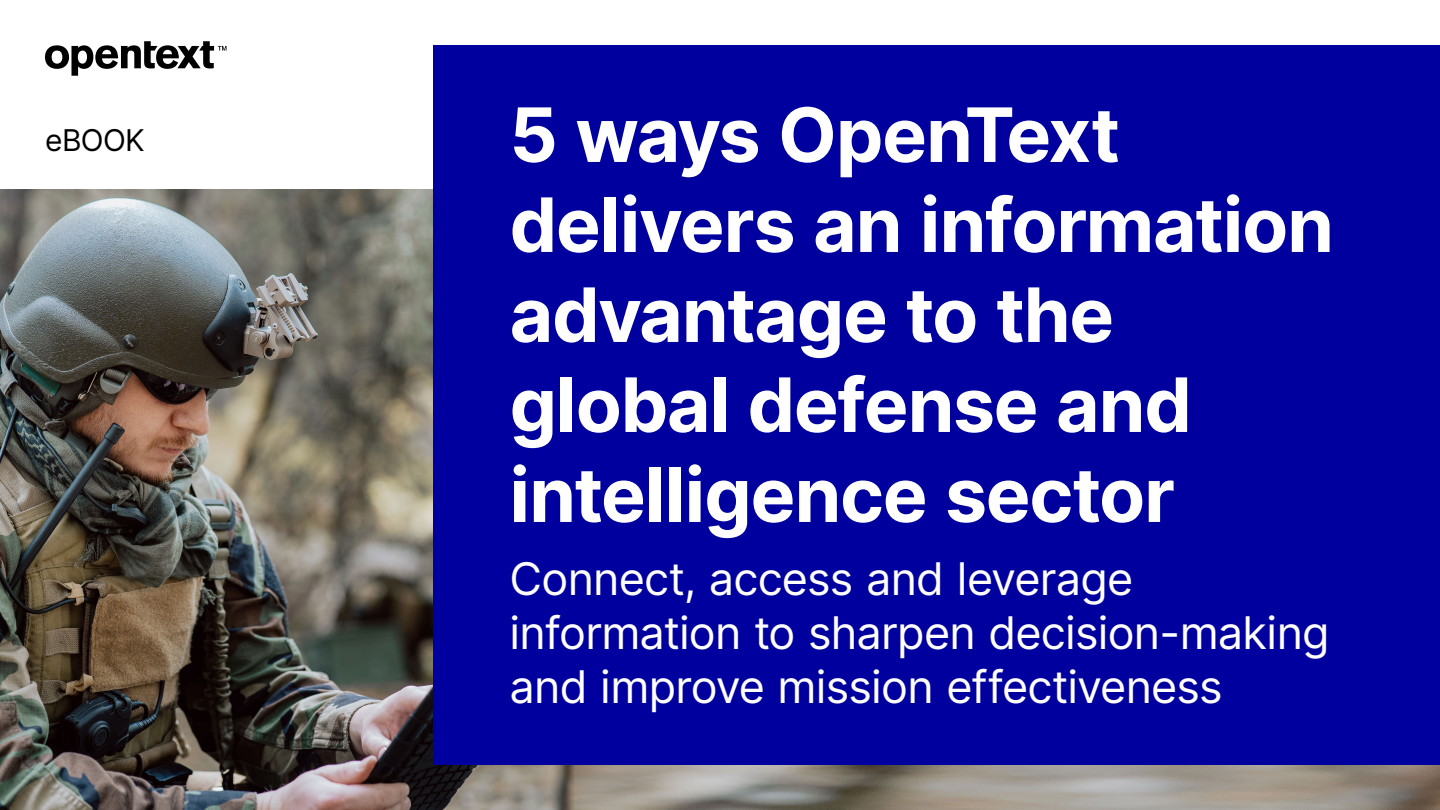
<style>
.page{position:relative;width:1440px;height:810px;background:#fff}
.page>*{position:absolute;margin:0;border:0;box-sizing:border-box;transform-origin:0 0}
.t1{font:700 75px/90px "Inter";letter-spacing:-.015em;color:#fff}
.t2{font:45px/54px "Inter";letter-spacing:-.015em;color:#fff}
.t3{font:30px "Inter";letter-spacing:-.02em;color:#000}
</style>
<div class="page">
<svg style="left:45px;top:41px;width:181px;height:35px"></svg>
<img style="left:0;top:189px;width:1440px;height:621px">
<div style="left:434px;top:45px;width:1006px;height:720px;background:#00009f"></div>
<p class="t3" style="left:45px;top:118px;width:101px">eBOOK</p>
<h1 class="t1" style="left:510px;top:88px;width:826px">5 ways OpenText delivers an information advantage to the global defense and intelligence sector</h1>
<h2 class="t2" style="left:510px;top:550px;width:822px">Connect, access and leverage information to sharpen decision-making and improve mission effectiveness</h2>
</div>
